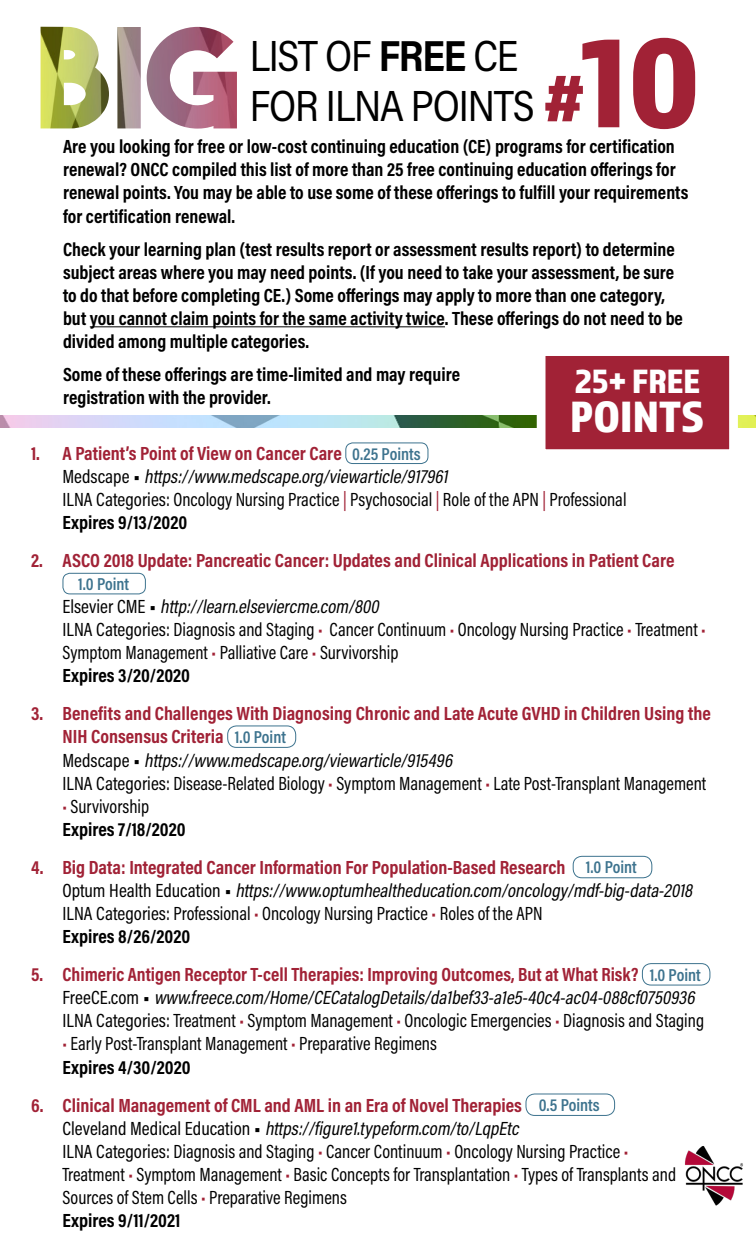
<style>
.page{position:relative;width:756px;height:1260px;background:#fff}
.page>*{position:absolute;margin:0;border:0;box-sizing:border-box;transform-origin:0 0}
.t1{font:131.42px "Almaq Refined";color:#a12236}
.t2{font:45.5px "Almaq Refined";color:#fff}
.t3{font:43.57px/50.2px "Acumin Pro Semi Cond";letter-spacing:-.03em;color:#000;scale:.92 1}
.t4{font:35px "Almaq Refined";color:#fff}
.t5{font:19.25px/23.1px "Acumin Pro Cond";color:#000}
.t6{font:700 19.25px/23.1px "Acumin Pro Cond";color:#000}
.t7{font:700 19.25px/23.1px "Acumin Pro Cond";color:#a12236}
.t8{font:19.25px/23.1px "Acumin Pro Cond";color:#000;scale:.96 1}
.t9{font:600 17.5px "Acumin Pro Cond";color:#3d738e}
.s1{font-weight:700}
.s2{font-weight:700;color:#a12236}
.s3{font-weight:600;font-size:17.5px;color:#3d738e}
.s4{font-family:"Acumin Pro";font-weight:500}
.s5{font-style:italic}
.s6{color:#a12236}
.s7{font-weight:400;color:#000}
.s8{font-family:"Acumin Pro";font-weight:500;color:#000}
.s9{font-weight:400;font-style:italic;color:#000}
.s10{font-weight:400}
.s11{font-weight:400;color:#a12236}
</style>
<div class="page">
<hr style="left:90px;top:326px;width:355px;height:1px;background:#000">
<img style="left:0;top:415px;width:756px;height:12px">
<div style="left:345px;top:442px;width:83px;height:22px;border:1px solid #3d738e;border-radius:7px"></div>
<div style="left:63px;top:573px;width:83px;height:21px;border:1px solid #3d738e;border-radius:7px"></div>
<div style="left:227px;top:726px;width:69px;height:22px;border:1px solid #3d738e;border-radius:9px"></div>
<div style="left:573px;top:856px;width:79px;height:22px;border:1px solid #3d738e;border-radius:9px"></div>
<div style="left:642px;top:963px;width:68px;height:22px;border:1px solid #3d738e;border-radius:9px"></div>
<div style="left:526px;top:1094px;width:89px;height:22px;border:1px solid #3d738e;border-radius:9px"></div>
<img style="left:685px;top:1146px;width:58px;height:60px">
<img style="left:41px;top:27px;width:196px;height:102px">
<div style="left:537px;top:347px;width:201px;height:111px;background:#a12236;border:9px solid #fff"></div>
<svg style="left:545px;top:76px;width:38px;height:45px"></svg>
<h3 class="t3" style="left:250px;top:29px;width:311px">LIST OF <span class="s1">FREE</span> CE<br>FOR ILNA POINTS</h3>
<h1 class="t1" style="left:580px;top:4px;width:121px">10</h1>
<p class="t6" style="left:63px;top:135px;width:627px">Are you looking for free or low-cost continuing education (CE) programs for certification renewal? ONCC compiled this list of more than 25 free continuing education offerings for renewal points. You may be able to use some of these offerings to fulfill your requirements for certification renewal.</p>
<p class="t6" style="left:63px;top:237px;width:621px">Check your learning plan (test results report or assessment results report) to determine subject areas where you may need points. (If you need to take your assessment, be sure to do that before completing CE.) Some offerings may apply to more than one category, but you cannot claim points for the same activity twice. These offerings do not need to be divided among multiple categories.</p>
<p class="t6" style="left:63px;top:362px;width:399px">Some of these offerings are time-limited and may require registration with the provider.</p>
<h3 class="t4" style="left:575px;top:360px;width:127px">25+ FREE</h3>
<h2 class="t2" style="left:570px;top:389px;width:136px">POINTS</h2>
<p class="t5" style="left:63px;top:441px;width:566px;text-indent:-31px"><span class="s2">1. A Patient’s Point of View on Cancer Care</span> <span class="s3">0.25 Points<br></span>M e d s c a p e <span class="s4">•</span> <span class="s5">https://www.medscape.org/viewarticle/917961<br></span>ILNA Categories: Oncology Nursing Practice <span class="s6">|</span> Psychosocial <span class="s6">|</span> Role of the APN <span class="s6">|</span> Professional <span class="s1">Expires 9/13/2020</span></p>
<p class="t7" style="left:31px;top:548px;width:645px">2. ASCO 2018 Update: Pancreatic Cancer: Updates and Clinical Applications in Patient Care</p>
<p class="t9" style="left:78px;top:573px;width:53px">1.0 Point</p>
<p class="t5" style="left:63px;top:595px;width:645px">E l s e v i e r C M E <span class="s4">•</span> <span class="s5">http://learn.elseviercme.com/800<br></span>ILNA Categories: Diagnosis and Staging <span class="s6">•</span> Cancer Continuum <span class="s6">•</span> Oncology Nursing Practice <span class="s6">•</span> Treatment <span class="s6">• </span>Symptom Management <span class="s6">•</span> Palliative Care <span class="s6">•</span> Survivorship<br><span class="s1">Expires 3/20/2020</span></p>
<p class="t7" style="left:63px;top:702px;width:650px;text-indent:-31px">3. Benefits and Challenges With Diagnosing Chronic and Late Acute GVHD in Children Using the NIH Consensus Criteria <span class="s3">1.0 Point<br></span><span class="s7">M e d s c a p e</span> <span class="s8">•</span> <span class="s9">https://www.medscape.org/viewarticle/915496<br></span><span class="s7">ILNA Categories: Disease-Related Biology</span> <span class="s10">•</span> <span class="s7">Symptom Management</span> <span class="s10">•</span> <span class="s7">Late Post-Transplant Management</span></p>
<p class="t6" style="left:63px;top:794px;width:125px"><span class="s11">•</span> <span class="s10">Survivorship<br></span>Expires 7/18/2020</p>
<p class="t5" style="left:63px;top:855px;width:635px;text-indent:-31px"><span class="s2">4. Big Data: Integrated Cancer Information For Population-Based Research</span> <span class="s3">1.0 Point<br></span>O p t u m H e a l t h E d u c a t i o n <span class="s4">•</span> <span class="s5">https://www.optumhealtheducation.com/oncology/mdf-big-data-2018<br></span>ILNA Categories: Professional <span class="s6">•</span> Oncology Nursing Practice <span class="s6">•</span> Roles of the APN<br><span class="s1">Expires 8/26/2020</span></p>
<p class="t5" style="left:63px;top:963px;width:643px;text-indent:-31px"><span class="s2">5. Chimeric Antigen Receptor T-cell Therapies: Improving Outcomes, But at What Risk?</span> <span class="s3">1.0 Point<br></span>F r e e C E . c o m <span class="s4">•</span> <span class="s5">www.freece.com/Home/CECatalogDetails/da1bef33-a1e5-40c4-ac04-088cf0750936<br></span>ILNA Categories: Treatment <span class="s6">•</span> Symptom Management <span class="s6">•</span> Oncologic Emergencies <span class="s6">•</span> Diagnosis and Staging</p>
<p class="t8" style="left:63px;top:1032px;width:392px"><span class="s6">•</span> Early Post-Transplant Management <span class="s6">•</span> Preparative Regimens<br><span class="s1">Expires 4/30/2020</span></p>
<p class="t5" style="left:63px;top:1093px;width:615px;text-indent:-31px"><span class="s2">6. Clinical Management of CML and AML in an Era of Novel Therapies</span> <span class="s3">0.5 Points<br></span>C l e v e l a n d M e d i c a l E d u c a t i o n <span class="s4">•</span> <span class="s5">https://figure1.typeform.com/to/LqpEtc<br></span>ILNA Categories: Diagnosis and Staging <span class="s6">•</span> Cancer Continuum <span class="s6">•</span> Oncology Nursing Practice <span class="s6">• </span>Treatment <span class="s6">•</span> Symptom Management <span class="s6">•</span> Basic Concepts for Transplantation <span class="s6">•</span> Types of Transplants and Sources of Stem Cells <span class="s6">•</span> Preparative Regimens<br><span class="s1">Expires 9/11/2021</span></p>
</div>
